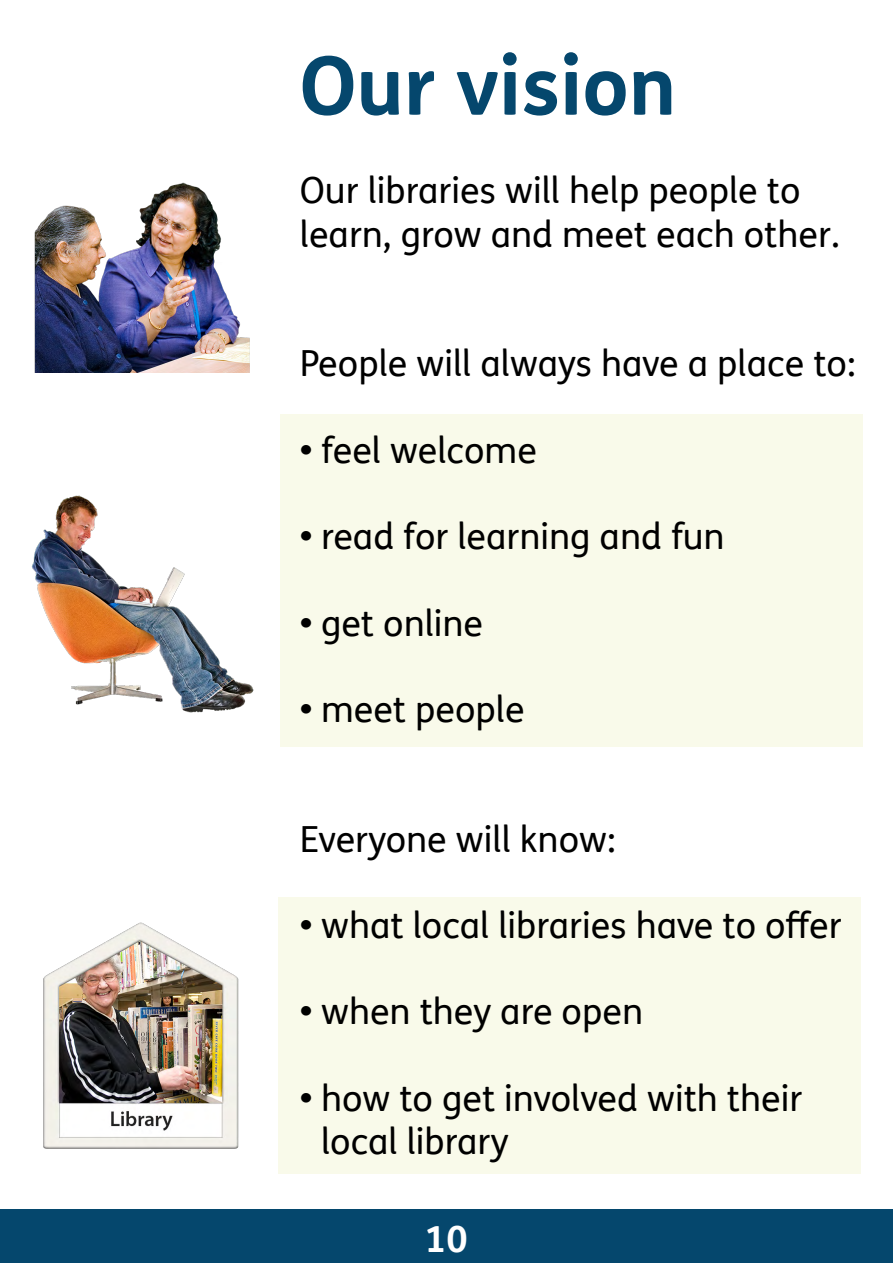
<style>
.page{position:relative;width:893px;height:1263px;background:#fff}
.page>*{position:absolute;margin:0;border:0;box-sizing:border-box;transform-origin:0 0}
.t1{font:700 81px "FS Me Pro";color:#05476d}
.t2{font:36px/43.2px "FS Me Pro";color:#000}
.t3{font:700 36px "FS Me Pro";color:#fff}
.s1{font-weight:700}
</style>
<div class="page">
<div style="left:0;top:1209px;width:893px;height:54px;background:#05476d"></div>
<div style="left:278px;top:897px;width:583px;height:277px;background:#f9faea"></div>
<div style="left:281px;top:414px;width:582px;height:332px;background:#f9faea"></div>
<img style="left:34px;top:182px;width:216px;height:190px">
<img style="left:31px;top:495px;width:223px;height:218px">
<img style="left:43px;top:922px;width:196px;height:227px">
<p class="t1" style="left:300px;top:23px;width:378px">Our vision</p>
<p class="t2" style="left:300px;top:169px;width:541px">Our libraries will help people to learn, grow and meet each other.</p>
<p class="t2" style="left:300px;top:341px;width:557px">People will always have a place to:</p>
<p class="t2" style="left:300px;top:428px;width:239px"><span class="s1">•</span> feel welcome</p>
<p class="t2" style="left:300px;top:514px;width:426px"><span class="s1">•</span> read for learning and fun</p>
<p class="t2" style="left:300px;top:601px;width:185px"><span class="s1">•</span> get online</p>
<p class="t2" style="left:300px;top:687px;width:226px"><span class="s1">•</span> meet people</p>
<p class="t2" style="left:300px;top:817px;width:317px">Everyone will know:</p>
<p class="t2" style="left:300px;top:903px;width:543px"><span class="s1">•</span> what local libraries have to offer</p>
<p class="t2" style="left:300px;top:989px;width:345px"><span class="s1">•</span> when they are open</p>
<p class="t2" style="left:321px;top:1076px;width:483px;text-indent:-21px"><span class="s1">•</span> how to get involved with their local library</p>
<p class="t3" style="left:425px;top:1211px;width:44px">10</p>
</div>
